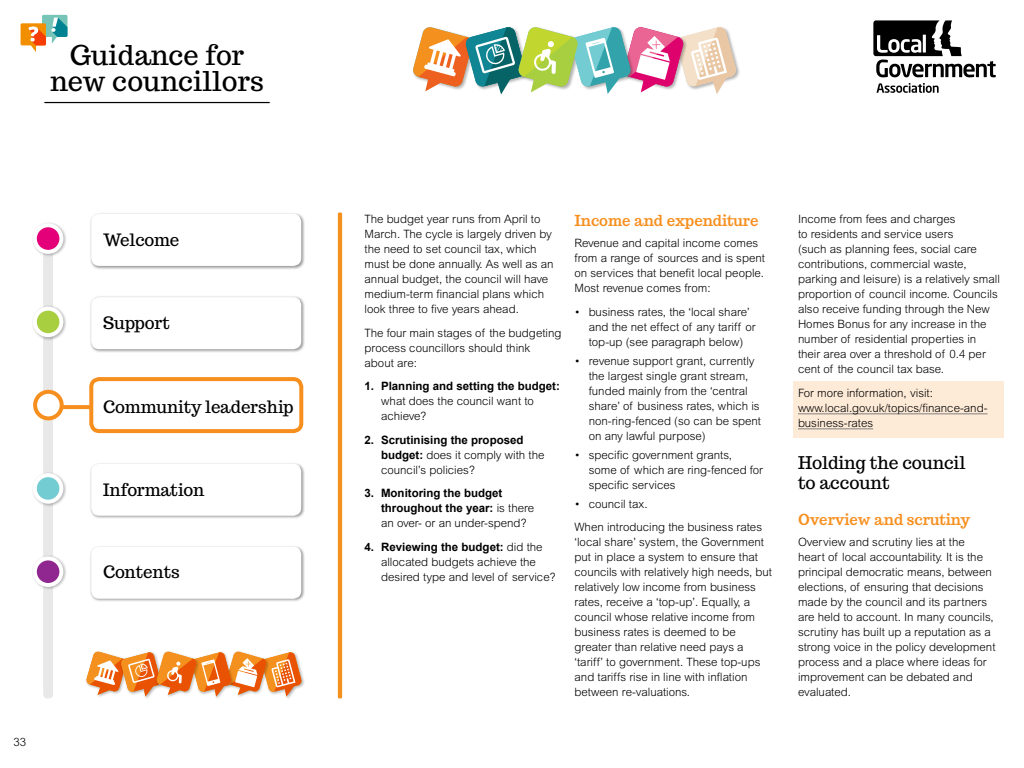
<style>
.page{position:relative;width:1024px;height:768px;background:#fff}
.page>*{position:absolute;margin:0;border:0;box-sizing:border-box;transform-origin:0 0}
.t1{font:27.2px/25.7px "Trocchi";letter-spacing:.01em;color:#000;text-align:center}
.CG_section_head{font:17.5px/20px "Trocchi";color:#000}
.t2{font:17px "Trocchi";color:#000}
.t3{font:17px "Trocchi";letter-spacing:-.02em;color:#000}
.CG_subhead_ORANGE{font:700 15px "Trocchi";color:#f78f1f}
.CG_digital_BODY{font:300 11.5px/15px "Arial MT Std";color:#000}
.CG_NUMBER_LIST{font:300 11.5px/15px "Arial MT Std";color:#000}
.CG_shaded_ORANGE{font:300 11.5px/15px "Arial MT Std";color:#000}
.CG_NUMBER_LIST-2{font:700 11.5px/15px "Arial";color:#000}
.s1{font-family:"Arial";font-weight:700}
.s2{font-family:"Arial MT Std";font-weight:300}
</style>
<div class="page">
<svg style="left:877px;top:83px;width:62px;height:10px"></svg>
<svg style="left:873px;top:20px;width:123px;height:57px"></svg>
<svg style="left:21px;top:15px;width:46px;height:37px"></svg>
<div style="left:676px;top:27px;width:65px;height:64px;background:#000;opacity:.3"></div>
<svg style="left:413px;top:27px;width:324px;height:68px"></svg>
<div style="left:260px;top:651px;width:45px;height:49px;background:#000;opacity:.3"></div>
<div style="left:225px;top:650px;width:45px;height:48px;background:#fff"></div>
<svg style="left:86px;top:651px;width:216px;height:46px"></svg>
<hr style="left:338px;top:212px;width:4px;height:486px;background:#f4901d;border-radius:2px">
<div style="left:43px;top:237px;width:10px;height:461px;background:#e8e8e8;border-radius:4px"></div>
<div style="left:89px;top:212px;width:216px;height:58px;background:#000;opacity:.4"></div>
<div style="left:91px;top:214px;width:210px;height:52px;background:#fff;border-radius:8px"></div>
<div style="left:31px;top:222px;width:36px;height:36px;background:#000;opacity:.3"></div>
<div style="left:35px;top:225px;width:26px;height:27px;background:#e30078;border-radius:50%"></div>
<div style="left:33px;top:223px;width:30px;height:31px;border:4px solid #fff;border-radius:50%"></div>
<div style="left:31px;top:471px;width:36px;height:36px;background:#000;opacity:.3"></div>
<div style="left:35px;top:475px;width:26px;height:27px;background:#73ccd1;border-radius:50%"></div>
<div style="left:33px;top:473px;width:30px;height:31px;border:4px solid #fff;border-radius:50%"></div>
<div style="left:31px;top:555px;width:36px;height:36px;background:#000;opacity:.3"></div>
<div style="left:35px;top:558px;width:26px;height:27px;background:#90268f;border-radius:50%"></div>
<div style="left:33px;top:556px;width:30px;height:31px;border:4px solid #fff;border-radius:50%"></div>
<div style="left:89px;top:545px;width:216px;height:57px;background:#000;opacity:.4"></div>
<div style="left:91px;top:547px;width:210px;height:52px;background:#fff;border-radius:8px"></div>
<div style="left:89px;top:462px;width:216px;height:57px;background:#000;opacity:.4"></div>
<div style="left:91px;top:464px;width:210px;height:52px;background:#fff;border-radius:8px"></div>
<div style="left:89px;top:377px;width:214px;height:56px;border:4px solid #f78f1f;border-radius:8px"></div>
<div style="left:35px;top:392px;width:27px;height:26px;background:#fff;border-radius:50%"></div>
<div style="left:33px;top:390px;width:31px;height:30px;border:4px solid #f78f1f;border-radius:50%"></div>
<svg style="left:62px;top:405px;width:29px;height:4px"></svg>
<div style="left:31px;top:305px;width:36px;height:36px;background:#000;opacity:.3"></div>
<div style="left:35px;top:309px;width:26px;height:26px;background:#a8cf40;border-radius:50%"></div>
<div style="left:33px;top:307px;width:30px;height:30px;border:4px solid #fff;border-radius:50%"></div>
<div style="left:89px;top:295px;width:216px;height:58px;background:#000;opacity:.4"></div>
<div style="left:91px;top:297px;width:210px;height:52px;background:#fff;border-radius:8px"></div>
<hr style="left:45px;top:102px;width:224px;height:1px;background:#000">
<div style="left:794px;top:381px;width:210px;height:57px;background:#feebd7"></div>
<hr style="left:798px;top:414px;width:190px;height:1px;background:#808080">
<hr style="left:798px;top:429px;width:75px;height:1px;background:#808080">
<h1 class="t1" style="left:50px;top:42px;width:216px">Guidance for new councillors</h1>
<h3 class="t3" style="left:103px;top:229px;width:78px">Welcome</h3>
<h3 class="t2" style="left:103px;top:312px;width:68px">Support</h3>
<h3 class="t2" style="left:103px;top:395px;width:192px">Community leadership</h3>
<h3 class="t2" style="left:103px;top:479px;width:103px">Information</h3>
<h3 class="t2" style="left:103px;top:561px;width:78px">Contents</h3>
<p class="CG_digital_BODY" style="left:13px;top:735px;width:14px">33</p>
<p class="CG_digital_BODY" style="left:365px;top:212px;width:191px">The budget year runs from April to March. The cycle is largely driven by the need to set council tax, which must be done annually. As well as an annual budget, the council will have medium-term financial plans which look three to five years ahead.</p>
<p class="CG_digital_BODY" style="left:365px;top:325px;width:199px">The four main stages of the budgeting process councillors should think about are:</p>
<p class="CG_NUMBER_LIST" style="left:381px;top:379px;width:180px;text-indent:-16px"><span class="s1">1. Planning and setting the budget: </span>what does the council want to achieve?</p>
<p class="CG_NUMBER_LIST" style="left:381px;top:432px;width:165px;text-indent:-16px"><span class="s1">2. Scrutinising the proposed budget:</span> does it comply with the council’s policies?</p>
<p class="CG_NUMBER_LIST-2" style="left:381px;top:486px;width:155px;text-indent:-16px">3. Monitoring the budget throughout the year: <span class="s2">is there an over- or an under-spend?</span></p>
<p class="CG_NUMBER_LIST" style="left:381px;top:539px;width:176px;text-indent:-16px"><span class="s1">4. Reviewing the budget:</span> did the allocated budgets achieve the desired type and level of service?</p>
<p class="CG_subhead_ORANGE" style="left:575px;top:214px;width:185px">Income and expenditure</p>
<p class="CG_digital_BODY" style="left:575px;top:236px;width:192px">Revenue and capital income comes from a range of sources and is spent on services that benefit local people.<br>Most revenue comes from:</p>
<p class="CG_digital_BODY" style="left:589px;top:304px;width:169px;text-indent:-14px">• business rates, the ‘local share’ and the net effect of any tariff or top-up (see paragraph below)</p>
<p class="CG_digital_BODY" style="left:589px;top:353px;width:174px;text-indent:-14px">• revenue support grant, currently the largest single grant stream, funded mainly from the ‘central share’ of business rates, which is non-ring-fenced (so can be spent on any lawful purpose)</p>
<p class="CG_digital_BODY" style="left:589px;top:447px;width:176px;text-indent:-14px">• specific government grants,<br>some of which are ring-fenced for specific services</p>
<p class="CG_digital_BODY" style="left:575px;top:496px;width:74px">• council tax.</p>
<p class="CG_digital_BODY" style="left:575px;top:519px;width:199px">When introducing the business rates ‘local share’ system, the Government put in place a system to ensure that councils with relatively high needs, but relatively low income from business rates, receive a ‘top-up’. Equally, a council whose relative income from business rates is deemed to be greater than relative need pays a ‘tariff’ to government. These top-ups and tariffs rise in line with inflation between re-valuations.</p>
<p class="CG_digital_BODY" style="left:798px;top:212px;width:204px">Income from fees and charges<br>to residents and service users<br>(such as planning fees, social care contributions, commercial waste, parking and leisure) is a relatively small proportion of council income. Councils also receive funding through the New Homes Bonus for any increase in the number of residential properties in their area over a threshold of 0.4 per cent of the council tax base.</p>
<p class="CG_shaded_ORANGE" style="left:798px;top:385px;width:191px">For more information, visit: www.local.gov.uk/topics/finance-and&shy;business-rates</p>
<p class="CG_section_head" style="left:798px;top:453px;width:169px">Holding the council to account</p>
<p class="CG_subhead_ORANGE" style="left:798px;top:513px;width:174px">Overview and scrutiny</p>
<p class="CG_digital_BODY" style="left:798px;top:535px;width:199px">Overview and scrutiny lies at the<br>heart of local accountability. It is the principal democratic means, between elections, of ensuring that decisions made by the council and its partners are held to account. In many councils, scrutiny has built up a reputation as a strong voice in the policy development process and a place where ideas for improvement can be debated and evaluated.</p>
</div>
